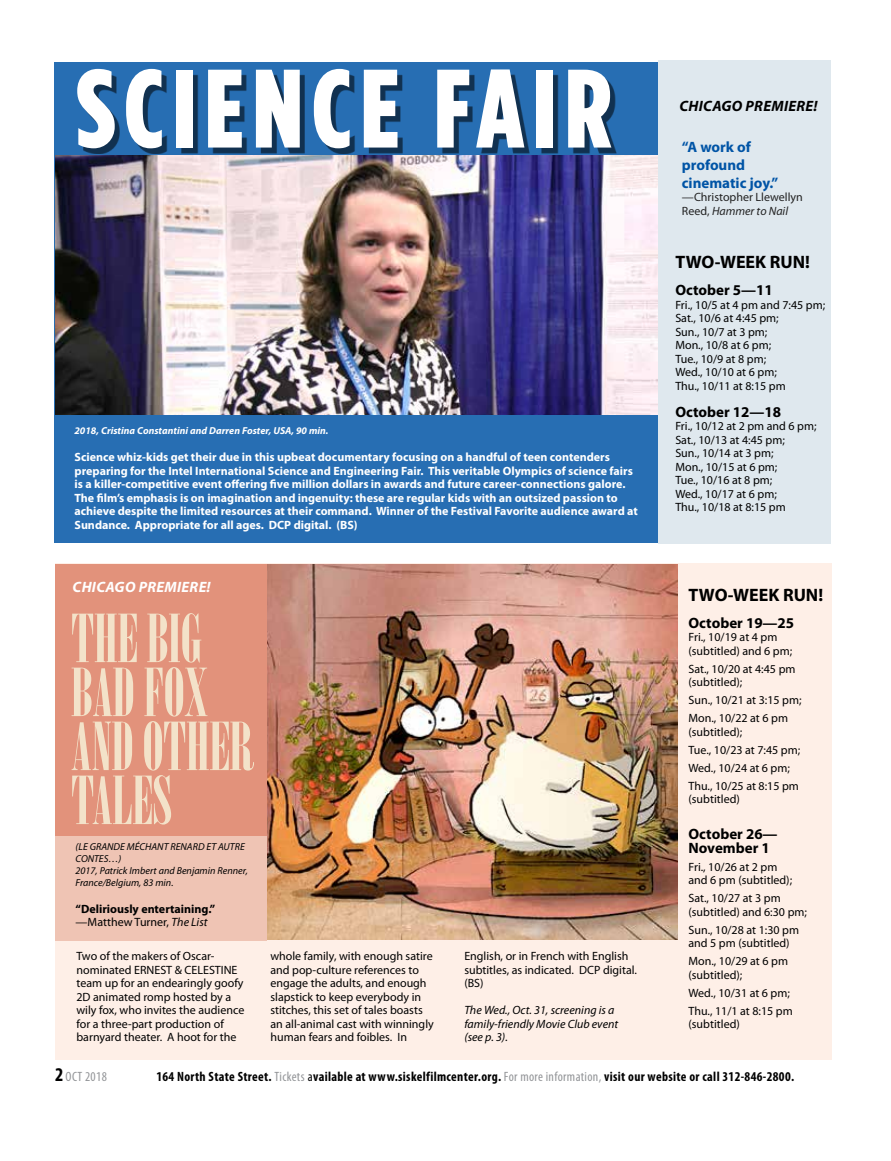
<style>
.page{position:relative;width:891px;height:1161px;background:#fff}
.page>*{position:absolute;margin:0;border:0;box-sizing:border-box;transform-origin:0 0}
.t1{font:900 111.3px "Gotham Condensed";letter-spacing:.08em;color:#fff}
.t2{font:66px/54px "Onyx";color:#f6ecd2}
.t3{font:700 18px "Myriad Pro";color:#000}
.t4{font:700 15px/13.5px "Myriad Pro";color:#000}
.t5{font:700 15px/18px "Myriad Pro";color:#0054a6}
.t6{font:italic 700 15px "Myriad Pro";letter-spacing:.02em;color:#000}
.t7{font:italic 700 15px "Myriad Pro";letter-spacing:.02em;color:#fff}
.t8{font:700 condensed 13.5px "Myriad Pro";letter-spacing:.025em;color:#000}
.t9{font:condensed 13.5px "Myriad Pro";letter-spacing:.025em;color:#939598}
.t10{font:12px/13.5px "Myriad Pro";color:#000}
.t11{font:700 12px/13.5px "Myriad Pro";color:#fff}
.t12{font:italic 12px/13.5px "Myriad Pro";color:#000}
.t13{font:700 12px/13.5px "Myriad Pro";color:#000}
.t14{font:12px/13.5px "Myriad Pro";color:#222}
.t15{font:italic 10.2px/12px "Myriad Pro";color:#000}
.t16{font:italic 700 10.2px "Myriad Pro";color:#fff}
.s1{font-weight:400}
.s2{font-weight:400;font-style:italic}
.s3{font-style:italic}
.s4{font-weight:700;font-size:19.5px;color:#000}
.s5{font-weight:400;color:#939598}
</style>
<div class="page">
<div style="left:55px;top:564px;width:777px;height:496px;background:#feefe7"></div>
<img style="left:267px;top:564px;width:410px;height:375px">
<div style="left:55px;top:564px;width:212px;height:283px;background:#e2927b"></div>
<div style="left:55px;top:836px;width:212px;height:104px;background:#efc4b4"></div>
<div style="left:658px;top:60px;width:173px;height:484px;background:#dae4ec"></div>
<div style="left:54px;top:62px;width:604px;height:481px;background:#276eb3"></div>
<img style="left:55px;top:155px;width:603px;height:260px">
<div style="left:82px;top:74px;width:535px;height:80px;background:#000;opacity:.55"></div>
<h1 class="t1" style="left:76px;top:48px;width:537px">SCIENCE FAIR</h1>
<p class="t16" style="left:75px;top:424px;width:256px">2018, Cristina Constantini and Darren Foster, USA, 90 min.</p>
<p class="t11" style="left:75px;top:450px;width:565px">Science whiz-kids get their due in this upbeat documentary focusing on a handful of teen contenders preparing for the Intel International Science and Engineering Fair. This veritable Olympics of science fairs is a killer-competitive event offering five million dollars in awards and future career-connections galore.<br>The film’s emphasis is on imagination and ingenuity: these are regular kids with an outsized passion to achieve despite the limited resources at their command. Winner of the Festival Favorite audience award at Sundance. Appropriate for all ages. DCP digital. (BS)</p>
<p class="t7" style="left:73px;top:577px;width:139px">CHICAGO PREMIERE!</p>
<h2 class="t2" style="left:71px;top:611px;width:185px">THE BIG<br>BAD FOX<br>AND OTHER<br>TALES</h2>
<p class="t15" style="left:76px;top:840px;width:174px">(LE GRANDE MÉCHANT RENARD ET AUTRE<br>CONTES…)<br>2017, Patrick Imbert and Benjamin Renner,<br>France/Belgium, 83 min.</p>
<p class="t13" style="left:76px;top:902px;width:141px">“Deliriously entertaining.” <span class="s1">—Matthew Turner,</span> <span class="s2">The List</span></p>
<p class="t10" style="left:76px;top:949px;width:169px">Two of the makers of Oscar&shy;nominated ERNEST &amp; CELESTINE team up for an endearingly goofy<br>2D animated romp hosted by a wily fox, who invites the audience for a three-part production of barnyard theater. A hoot for the</p>
<p class="t10" style="left:270px;top:949px;width:165px">whole family, with enough satire and pop-culture references to engage the adults, and enough slapstick to keep everybody in stitches, this set of tales boasts an all-animal cast with winningly human fears and foibles. In</p>
<p class="t10" style="left:464px;top:949px;width:174px">English, or in French with English subtitles, as indicated. DCP digital. (BS)</p>
<p class="t12" style="left:464px;top:1003px;width:155px">The Wed., Oct. 31, screening is a family-friendly Movie Club event (see p. 3).</p>
<p class="t6" style="left:679px;top:96px;width:139px">CHICAGO PREMIERE!</p>
<p class="t5" style="left:682px;top:137px;width:98px">“A work of profound cinematic joy.”</p>
<p class="t14" style="left:682px;top:190px;width:122px">—Christopher Llewellyn<br>Reed, <span class="s3">Hammer to Nail</span></p>
<h3 class="t3" style="left:675px;top:250px;width:136px">TWO-WEEK RUN!</h3>
<p class="t4" style="left:675px;top:283px;width:99px">October 5—11</p>
<p class="t10" style="left:675px;top:298px;width:151px">Fri., 10/5 at 4 pm and 7:45 pm;<br>Sat., 10/6 at 4:45 pm;<br>Sun., 10/7 at 3 pm;<br>Mon., 10/8 at 6 pm;<br>Tue., 10/9 at 8 pm;<br>Wed., 10/10 at 6 pm;<br>Thu., 10/11 at 8:15 pm</p>
<p class="t4" style="left:675px;top:404px;width:107px">October 12—18</p>
<p class="t10" style="left:675px;top:419px;width:143px">Fri., 10/12 at 2 pm and 6 pm;<br>Sat., 10/13 at 4:45 pm;<br>Sun., 10/14 at 3 pm;<br>Mon., 10/15 at 6 pm;<br>Tue., 10/16 at 8 pm;<br>Wed., 10/17 at 6 pm;<br>Thu., 10/18 at 8:15 pm</p>
<h3 class="t3" style="left:688px;top:583px;width:136px">TWO-WEEK RUN!</h3>
<p class="t4" style="left:688px;top:616px;width:107px">October 19—25</p>
<p class="t10" style="left:688px;top:630px;width:105px">Fri., 10/19 at 4 pm (subtitled) and 6 pm;</p>
<p class="t10" style="left:688px;top:662px;width:109px">Sat., 10/20 at 4:45 pm (subtitled);</p>
<p class="t10" style="left:688px;top:691px;width:115px;line-height:18px">Sun., 10/21 at 3:15 pm;<br>Mon., 10/22 at 6 pm</p>
<p class="t10" style="left:688px;top:723px;width:113px;line-height:18px">(subtitled);<br>Tue., 10/23 at 7:45 pm;<br>Wed., 10/24 at 6 pm;<br>Thu., 10/25 at 8:15 pm</p>
<p class="t10" style="left:688px;top:792px;width:53px">(subtitled)</p>
<p class="t4" style="left:688px;top:827px;width:91px">October 26—<br>November 1</p>
<p class="t10" style="left:688px;top:860px;width:105px">Fri., 10/26 at 2 pm and 6 pm (subtitled);</p>
<p class="t10" style="left:688px;top:891px;width:120px">Sat., 10/27 at 3 pm (subtitled) and 6:30 pm;</p>
<p class="t10" style="left:688px;top:923px;width:112px">Sun., 10/28 at 1:30 pm and 5 pm (subtitled)</p>
<p class="t10" style="left:688px;top:954px;width:101px">Mon., 10/29 at 6 pm (subtitled);</p>
<p class="t10" style="left:688px;top:984px;width:106px;line-height:18px">Wed., 10/31 at 6 pm;<br>Thu., 11/1 at 8:15 pm</p>
<p class="t10" style="left:688px;top:1017px;width:53px">(subtitled)</p>
<p class="t9" style="left:55px;top:1069px;width:53px"><span class="s4">2</span> OCT 2018</p>
<p class="t8" style="left:156px;top:1069px;width:639px">164 North State Street. <span class="s5">Tickets</span> <span class="s1">a</span>vailable at www.siskelfilmcenter.org. <span class="s5">For more information,</span> visit our website or call 312-846-2800.</p>
</div>
